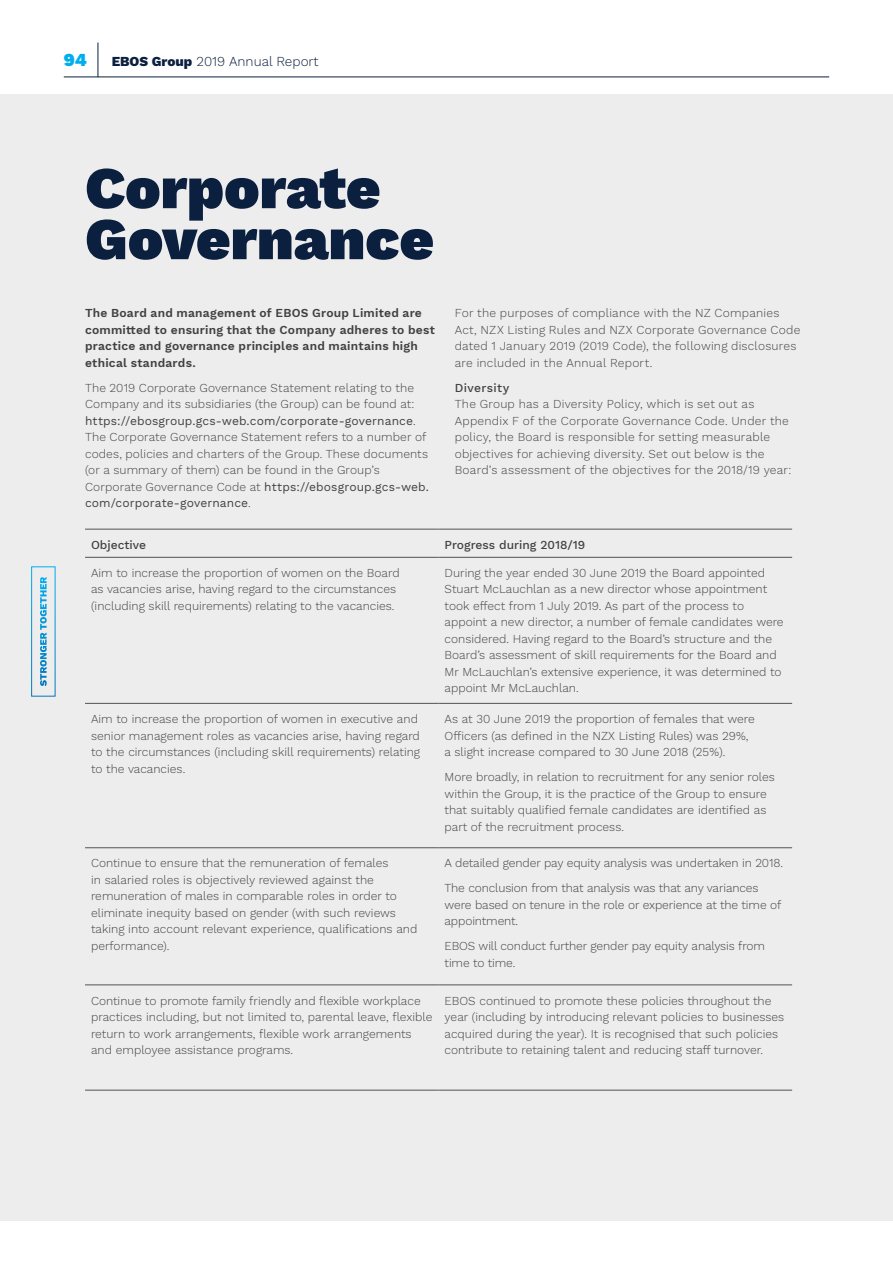
<style>
.page{position:relative;width:893px;height:1263px;background:#fff}
.page>*{position:absolute;margin:0;border:0;box-sizing:border-box;transform-origin:0 0}
.t1{font:900 59.25px/51px "Work Sans";color:#0b1f3f}
.t2{font:900 18px "Work Sans";color:#00aeef}
.t3{font:300 13.5px "Work Sans";color:#0b1f3f}
.t4{font:300 12px/16.5px "Work Sans";color:#414042}
.t5{font:600 12px/16.5px "Work Sans";letter-spacing:.02em;color:#414042}
.t6{font:500 12px "Work Sans";color:#414042}
.t7{font:500 12px "Work Sans";letter-spacing:.03em;color:#414042}
.s1{font-weight:800}
.s2{font-weight:400}
</style>
<div class="page">
<hr style="left:64px;top:77px;width:765px;height:1px;background:#0b1f3f">
<hr style="left:98px;top:43px;width:1px;height:34px;background:#0b1f3f">
<div style="left:0;top:94px;width:893px;height:1126px;background:#ededee"></div>
<div style="left:31px;top:566px;width:24px;height:130px;border:1px solid #fff"></div>
<svg style="left:40px;top:610px;width:7px;height:76px"></svg>
<hr style="left:85px;top:529px;width:354px;height:1px;background:#505451">
<hr style="left:439px;top:529px;width:353px;height:1px;background:#505451">
<hr style="left:85px;top:557px;width:354px;height:1px;background:#505451">
<hr style="left:85px;top:703px;width:354px;height:1px;background:#505451">
<hr style="left:85px;top:847px;width:354px;height:1px;background:#505451">
<hr style="left:85px;top:985px;width:354px;height:1px;background:#505451">
<hr style="left:85px;top:1090px;width:354px;height:1px;background:#505451">
<hr style="left:439px;top:557px;width:353px;height:1px;background:#505451">
<hr style="left:439px;top:703px;width:353px;height:1px;background:#505451">
<hr style="left:439px;top:847px;width:353px;height:1px;background:#505451">
<hr style="left:439px;top:985px;width:353px;height:1px;background:#505451">
<hr style="left:439px;top:1090px;width:353px;height:1px;background:#505451">
<h2 class="t2" style="left:64px;top:49px;width:25px">94</h2>
<p class="t3" style="left:112px;top:53px;width:208px"><span class="s1">EBOS Group</span> 2019 Annual Report</p>
<h1 class="t1" style="left:85px;top:166px;width:351px">Corporate<br>Governance</h1>
<p class="t5" style="left:85px;top:305px;width:351px">The Board and management of EBOS Group Limited are committed to ensuring that the Company adheres to best practice and governance principles and maintains high ethical standards.</p>
<p class="t4" style="left:85px;top:380px;width:345px">The 2019 Corporate Governance Statement relating to the Company and its subsidiaries (the Group) can be found at: <span class="s2">https://ebosgroup.gcs-web.com/corporate-governance</span>.<br>The Corporate Governance Statement refers to a number of codes, policies and charters of the Group. These documents (or a summary of them) can be found in the Group’s Corporate Governance Code at <span class="s2">https://ebosgroup.gcs-web. com/corporate-governance</span>.</p>
<p class="t4" style="left:455px;top:305px;width:347px">For the purposes of compliance with the NZ Companies Act, NZX Listing Rules and NZX Corporate Governance Code dated 1 January 2019 (2019 Code), the following disclosures are included in the Annual Report.</p>
<p class="t7" style="left:455px;top:380px;width:56px">Diversity</p>
<p class="t4" style="left:455px;top:396px;width:338px">The Group has a Diversity Policy, which is set out as Appendix F of the Corporate Governance Code. Under the policy, the Board is responsible for setting measurable objectives for achieving diversity. Set out below is the Board’s assessment of the objectives for the 2018/19 year:</p>
<p class="t6" style="left:91px;top:538px;width:57px">Objective</p>
<p class="t6" style="left:445px;top:538px;width:142px">Progress during 2018/19</p>
<p class="t4" style="left:91px;top:565px;width:310px">Aim to increase the proportion of women on the Board as vacancies arise, having regard to the circumstances (including skill requirements) relating to the vacancies.</p>
<p class="t4" style="left:445px;top:565px;width:341px">During the year ended 30 June 2019 the Board appointed Stuart McLauchlan as a new director whose appointment took effect from 1 July 2019. As part of the process to appoint a new director, a number of female candidates were considered. Having regard to the Board’s structure and the Board’s assessment of skill requirements for the Board and Mr McLauchlan’s extensive experience, it was determined to appoint Mr McLauchlan.</p>
<p class="t4" style="left:91px;top:711px;width:331px">Aim to increase the proportion of women in executive and senior management roles as vacancies arise, having regard to the circumstances (including skill requirements) relating to the vacancies.</p>
<p class="t4" style="left:445px;top:711px;width:312px">As at 30 June 2019 the proportion of females that were<br>Officers (as defined in the NZX Listing Rules) was 29%, a slight increase compared to 30 June 2018 (25%).</p>
<p class="t4" style="left:445px;top:769px;width:332px">More broadly, in relation to recruitment for any senior roles within the Group, it is the practice of the Group to ensure that suitably qualified female candidates are identified as part of the recruitment process.</p>
<p class="t4" style="left:91px;top:855px;width:328px">Continue to ensure that the remuneration of females<br>in salaried roles is objectively reviewed against the remuneration of males in comparable roles in order to eliminate inequity based on gender (with such reviews taking into account relevant experience, qualifications and performance).</p>
<p class="t4" style="left:445px;top:851px;width:340px;line-height:25px">A detailed gender pay equity analysis was undertaken in 2018.<br>The conclusion from that analysis was that any variances</p>
<p class="t4" style="left:445px;top:897px;width:338px">were based on tenure in the role or experience at the time of appointment.</p>
<p class="t4" style="left:445px;top:939px;width:322px">EBOS will conduct further gender pay equity analysis from time to time.</p>
<p class="t4" style="left:91px;top:993px;width:343px">Continue to promote family friendly and flexible workplace practices including, but not limited to, parental leave, flexible return to work arrangements, flexible work arrangements and employee assistance programs.</p>
<p class="t4" style="left:445px;top:993px;width:341px">EBOS continued to promote these policies throughout the year (including by introducing relevant policies to businesses acquired during the year). It is recognised that such policies contribute to retaining talent and reducing staff turnover.</p>
</div>
